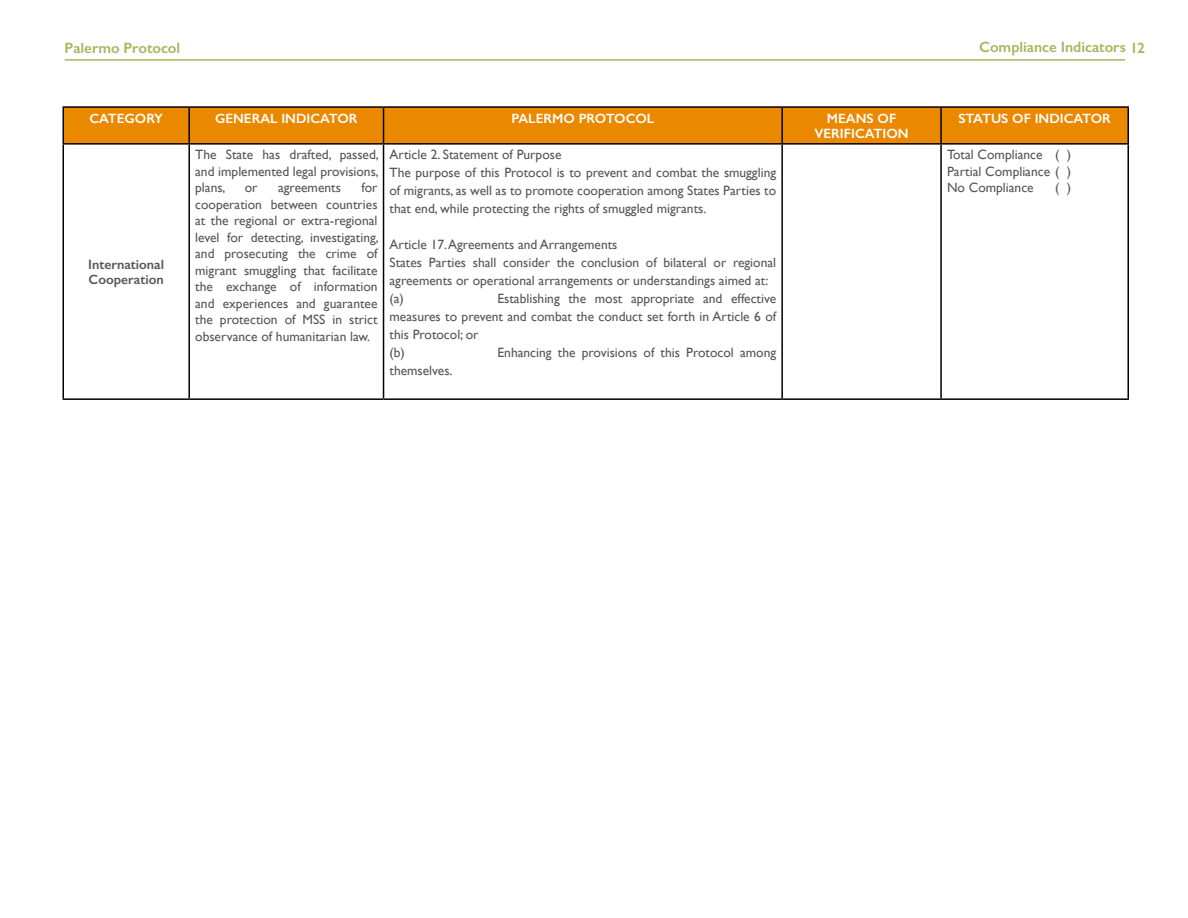
<style>
.page{position:relative;width:1188px;height:918px;background:#fff}
.page>*{position:absolute;margin:0;border:0;box-sizing:border-box;transform-origin:0 0}
.t1{font:600 15px "Gill Sans";color:#a6b65b}
.t2{font:13.5px/16.5px "Gill Sans";color:#575756;text-align:justify}
.t3{font:600 13.5px/15px "Gill Sans";color:#fff;text-align:center}
.t4{font:600 13.5px/15px "Gill Sans";color:#575756}
</style>
<div class="page">
<hr style="left:65px;top:59px;width:1060px;height:2px;background:#a6b65b">
<div style="left:64px;top:108px;width:1063px;height:35px;background:#ea8900"></div>
<hr style="left:188px;top:108px;width:2px;height:35px;background:#000">
<hr style="left:383px;top:108px;width:1px;height:35px;background:#000">
<hr style="left:940px;top:108px;width:2px;height:35px;background:#000">
<hr style="left:63px;top:145px;width:1px;height:253px;background:#000">
<hr style="left:188px;top:145px;width:2px;height:253px;background:#000">
<hr style="left:383px;top:145px;width:1px;height:253px;background:#000">
<hr style="left:781px;top:145px;width:2px;height:253px;background:#000">
<hr style="left:940px;top:145px;width:2px;height:253px;background:#000">
<hr style="left:1127px;top:145px;width:2px;height:253px;background:#000">
<hr style="left:63px;top:398px;width:126px;height:2px;background:#000">
<hr style="left:189px;top:398px;width:195px;height:2px;background:#000">
<hr style="left:384px;top:398px;width:398px;height:2px;background:#000">
<hr style="left:782px;top:398px;width:159px;height:2px;background:#000">
<hr style="left:941px;top:398px;width:188px;height:2px;background:#000">
<hr style="left:63px;top:106px;width:126px;height:2px;background:#000">
<hr style="left:63px;top:108px;width:1px;height:35px;background:#000">
<hr style="left:189px;top:106px;width:195px;height:2px;background:#000">
<hr style="left:384px;top:106px;width:398px;height:2px;background:#000">
<hr style="left:63px;top:143px;width:126px;height:2px;background:#000">
<hr style="left:189px;top:143px;width:195px;height:2px;background:#000">
<hr style="left:384px;top:143px;width:398px;height:2px;background:#000">
<hr style="left:782px;top:106px;width:159px;height:2px;background:#000">
<hr style="left:781px;top:108px;width:2px;height:35px;background:#000">
<hr style="left:941px;top:106px;width:188px;height:2px;background:#000">
<hr style="left:1127px;top:108px;width:2px;height:35px;background:#000">
<hr style="left:782px;top:143px;width:159px;height:2px;background:#000">
<hr style="left:941px;top:143px;width:188px;height:2px;background:#000">
<p class="t1" style="left:65px;top:39px;width:117px">Palermo Protocol</p>
<p class="t1" style="left:979px;top:38px;width:167px">Compliance Indicators 12</p>
<p class="t3" style="left:89px;top:111px;width:75px">CATEGORY</p>
<p class="t3" style="left:215px;top:111px;width:144px">GENERAL INDICATOR</p>
<p class="t3" style="left:511px;top:111px;width:144px">PALERMO PROTOCOL</p>
<p class="t3" style="left:815px;top:111px;width:96px">MEANS OF<br>VERIFICATION</p>
<p class="t3" style="left:958px;top:111px;width:154px">STATUS OF INDICATOR</p>
<p class="t4" style="left:88px;top:257px;width:77px">International<br>Cooperation</p>
<p class="t2" style="left:195px;top:146px;width:185px">The State has drafted, passed, and implemented legal provisions, plans,</p>
<p class="t2" style="left:195px;top:179px;width:185px;text-indent:166px">for cooperation between countries at the regional or extra-regional level for detecting, investigating, and prosecuting the crime of migrant smuggling that facilitate the exchange of information and experiences and guarantee the protection of MSS in strict observance of humanitarian law.</p>
<p class="t2" style="left:245px;top:179px;width:14px">or</p>
<p class="t2" style="left:278px;top:179px;width:64px">agreements</p>
<p class="t2" style="left:390px;top:145px;width:388px;line-height:18px;text-align:left">Article 2. Statement of Purpose<br>The purpose of this Protocol is to prevent and combat the smuggling of migrants, as well as to promote cooperation among States Parties to that end, while protecting the rights of smuggled migrants.</p>
<p class="t2" style="left:390px;top:235px;width:388px;line-height:18px;text-align:left">Article 17. Agreements and Arrangements<br>States Parties shall consider the conclusion of bilateral or regional agreements or operational arrangements or understandings aimed at: (a)</p>
<p class="t2" style="left:390px;top:289px;width:388px;line-height:18px;text-align:left;text-indent:108px">Establishing the most appropriate and effective measures to prevent and combat the conduct set forth in Article 6 of this Protocol; or<br>(b)</p>
<p class="t2" style="left:498px;top:344px;width:280px">Enhancing the provisions of this Protocol among</p>
<p class="t2" style="left:390px;top:362px;width:65px">themselves.</p>
<p class="t2" style="left:947px;top:146px;width:126px">Total Compliance ( )<br>Partial Compliance ( )<br>No Compliance</p>
<p class="t2" style="left:1055px;top:179px;width:18px">( )</p>
</div>
